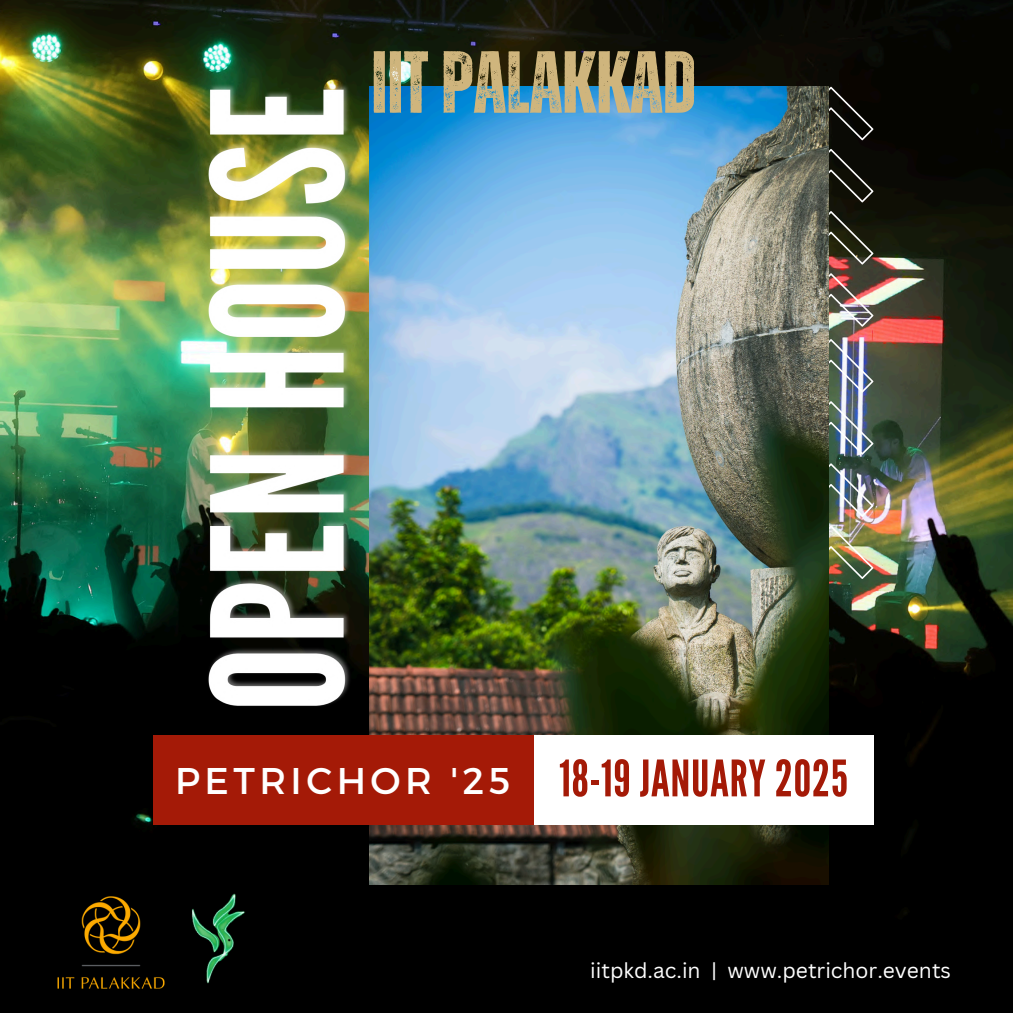
<style>
.page{position:relative;width:1013px;height:1013px;background:#fff}
.page>*{position:absolute;margin:0;border:0;box-sizing:border-box;transform-origin:0 0}
.t1{font:700 87.88px "Zuume Rough";color:#cfb57d}
.t2{font:50.12px "League Gothic";letter-spacing:.015em;color:#a41a07}
.t3{font:37.12px "Montserrat";letter-spacing:.12em;color:#fff}
.t4{font:21px "Canva Sans";color:#fefefe}
</style>
<div class="page">
<img style="left:0;top:0;width:1012px;height:1012px">
<svg style="left:828px;top:87px;width:45px;height:53px;background:#1e1d19"></svg>
<svg style="left:828px;top:149px;width:45px;height:53px;background:#23231b"></svg>
<svg style="left:828px;top:211px;width:45px;height:53px;background:#3b3526"></svg>
<img style="left:828px;top:273px;width:45px;height:54px">
<img style="left:828px;top:339px;width:45px;height:53px">
<svg style="left:828px;top:401px;width:45px;height:53px"></svg>
<img style="left:828px;top:463px;width:45px;height:54px">
<img style="left:828px;top:525px;width:45px;height:54px">
<img style="left:174px;top:80px;width:219px;height:632px">
<img style="left:370px;top:87px;width:458px;height:797px">
<div style="left:153px;top:735px;width:380px;height:89px;background:#a41a07"></div>
<div style="left:533px;top:735px;width:340px;height:89px;background:#fff"></div>
<img style="left:158px;top:879px;width:125px;height:126px">
<img style="left:46px;top:885px;width:129px;height:114px">
<p class="t1" style="left:371px;top:42px;width:326px">IITPALAKKAD</p>
<p class="t3" style="left:175px;top:757px;width:337px">PETRICHOR '25</p>
<h2 class="t2" style="left:559px;top:749px;width:290px">18-19 JANUARY 2025</h2>
<p class="t4" style="left:590px;top:955px;width:362px">iitpkd.ac.in | www.petrichor.events</p>
</div>
